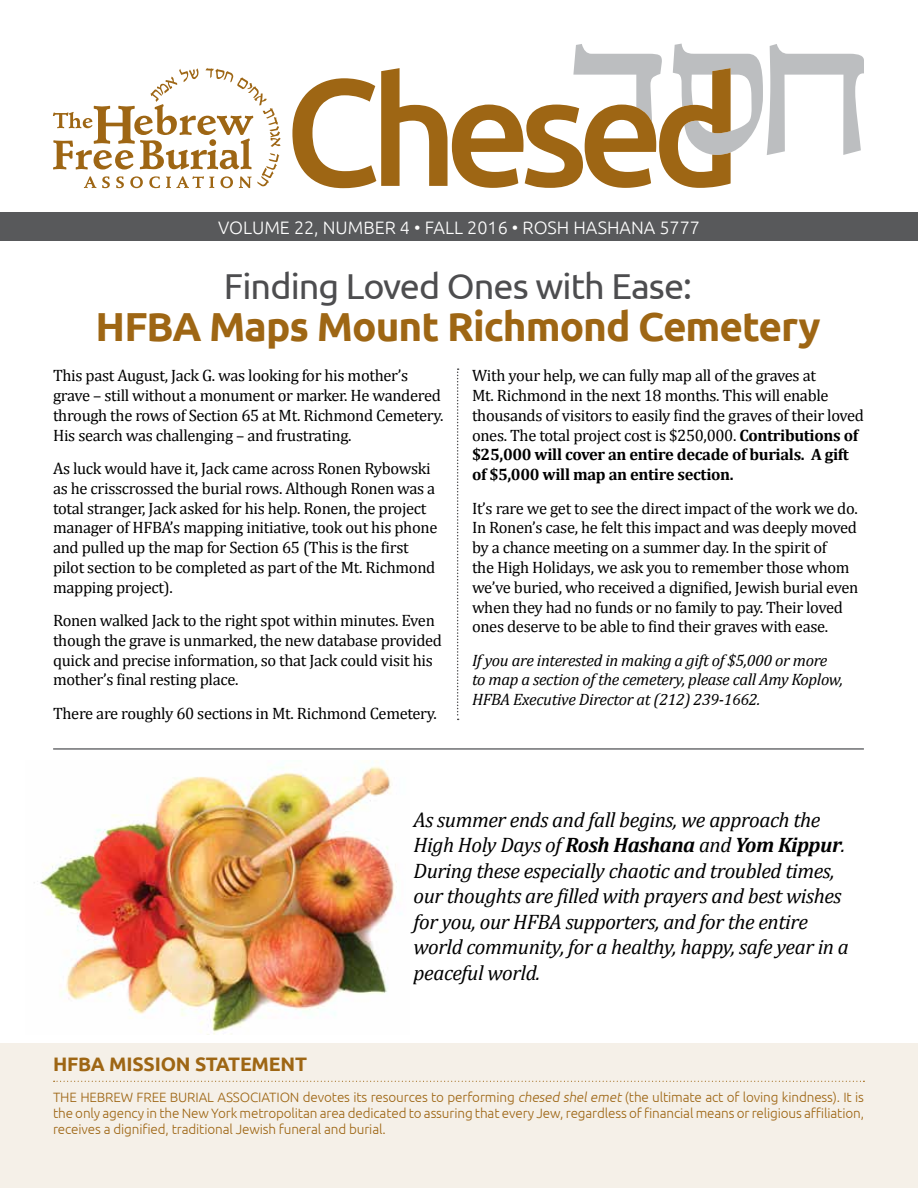
<style>
.page{position:relative;width:918px;height:1188px;background:#fff}
.page>*{position:absolute;margin:0;border:0;box-sizing:border-box;transform-origin:0 0}
.t1{font:700 40.5px "Ubuntu";letter-spacing:-.025em;color:#9e6614}
.t2{font:36px "Ubuntu";letter-spacing:-.025em;color:#4d4d4f}
.t3{font:italic 21px/25.5px "Cambria";letter-spacing:-.02em;color:#000}
.t4{font:700 19.5px "Ubuntu";letter-spacing:-.01em;color:#9e6614}
.t5{font:300 18px "Ubuntu";color:#fff}
.t6{font:16.5px/19.8px "Cambria";letter-spacing:-.02em;color:#000}
.t7{font:italic 16.5px/19.8px "Cambria";letter-spacing:-.02em;color:#000}
.t8{font:300 13.5px/16.2px "Ubuntu";letter-spacing:-.01em;color:#9e6614;text-align:justify}
.s1{font-weight:700}
.s2{font-style:italic}
</style>
<div class="page">
<div style="left:0;top:1043px;width:918px;height:145px;background:#f5f0e8"></div>
<svg style="left:53px;top:68px;width:228px;height:120px"></svg>
<div style="left:0;top:213px;width:918px;height:28px;background:#58595b"></div>
<svg style="left:54px;top:1081px;width:810px;height:1px"></svg>
<svg style="left:292px;top:44px;width:572px;height:144px"></svg>
<svg style="left:457px;top:368px;width:2px;height:352px"></svg>
<img style="left:34px;top:760px;width:367px;height:275px">
<hr style="left:53px;top:748px;width:811px;height:2px;background:#6d6e71">
<p class="t5" style="left:218px;top:217px;width:483px">VOLUME 22, NUMBER 4 • FALL 2016 • ROSH HASHANA 5777</p>
<h2 class="t2" style="left:224px;top:265px;width:470px">Finding Loved Ones with Ease:</h2>
<h1 class="t1" style="left:96px;top:302px;width:726px">HFBA Maps Mount Richmond Cemetery</h1>
<p class="t6" style="left:53px;top:366px;width:392px">This past August, Jack G. was looking for his mother’s grave – still without a monument or marker. He wandered through the rows of Section 65 at Mt. Richmond Cemetery.<br>His search was challenging – and frustrating.</p>
<p class="t6" style="left:53px;top:458px;width:386px">As luck would have it, Jack came across Ronen Rybowski as he crisscrossed the burial rows. Although Ronen was a total stranger, Jack asked for his help. Ronen, the project manager of HFBA’s mapping initiative, took out his phone and pulled up the map for Section 65 (This is the first pilot section to be completed as part of the Mt. Richmond mapping project).</p>
<p class="t6" style="left:53px;top:610px;width:390px">Ronen walked Jack to the right spot within minutes. Even though the grave is unmarked, the new database provided quick and precise information, so that Jack could visit his mother’s final resting place.</p>
<p class="t6" style="left:53px;top:703px;width:385px">There are roughly 60 sections in Mt. Richmond Cemetery.</p>
<p class="t6" style="left:472px;top:366px;width:394px">With your help, we can fully map all of the graves at<br>Mt. Richmond in the next 18 months. This will enable thousands of visitors to easily find the graves of their loved ones. The total project cost is $250,000. <span class="s1">Contributions of $25,000 will cover an entire decade of burials. A gift of $5,000 will map an entire section.</span></p>
<p class="t6" style="left:472px;top:498px;width:388px">It’s rare we get to see the direct impact of the work we do.<br>In Ronen’s case, he felt this impact and was deeply moved by a chance meeting on a summer day. In the spirit of<br>the High Holidays, we ask you to remember those whom we’ve buried, who received a dignified, Jewish burial even when they had no funds or no family to pay. Their loved ones deserve to be able to find their graves with ease.</p>
<p class="t7" style="left:472px;top:649px;width:373px">If you are interested in making a gift of $5,000 or more to map a section of the cemetery, please call Amy Koplow,<br>HFBA Executive Director at (212) 239-1662.</p>
<p class="t3" style="left:414px;top:806px;width:437px">As summer ends and fall begins, we approach the High Holy Days of <span class="s1">Rosh Hashana</span> and <span class="s1">Yom Kippur</span>.<br>During these especially chaotic and troubled times, our thoughts are filled with prayers and best wishes for you, our HFBA supporters, and for the entire world community, for a healthy, happy, safe year in a peaceful world.</p>
<p class="t4" style="left:53px;top:1052px;width:256px">HFBA MISSION STATEMENT</p>
<p class="t8" style="left:53px;top:1088px;width:812px">THE HEBREW FREE BURIAL ASSOCIATION devotes its resources to performing <span class="s2">chesed shel emet</span> (the ultimate act of loving kindness). It is the only agency in the New York metropolitan area dedicated to assuring that every Jew, regardless of financial means or religious affiliation, receives a dignified, traditional Jewish funeral and burial.</p>
</div>
